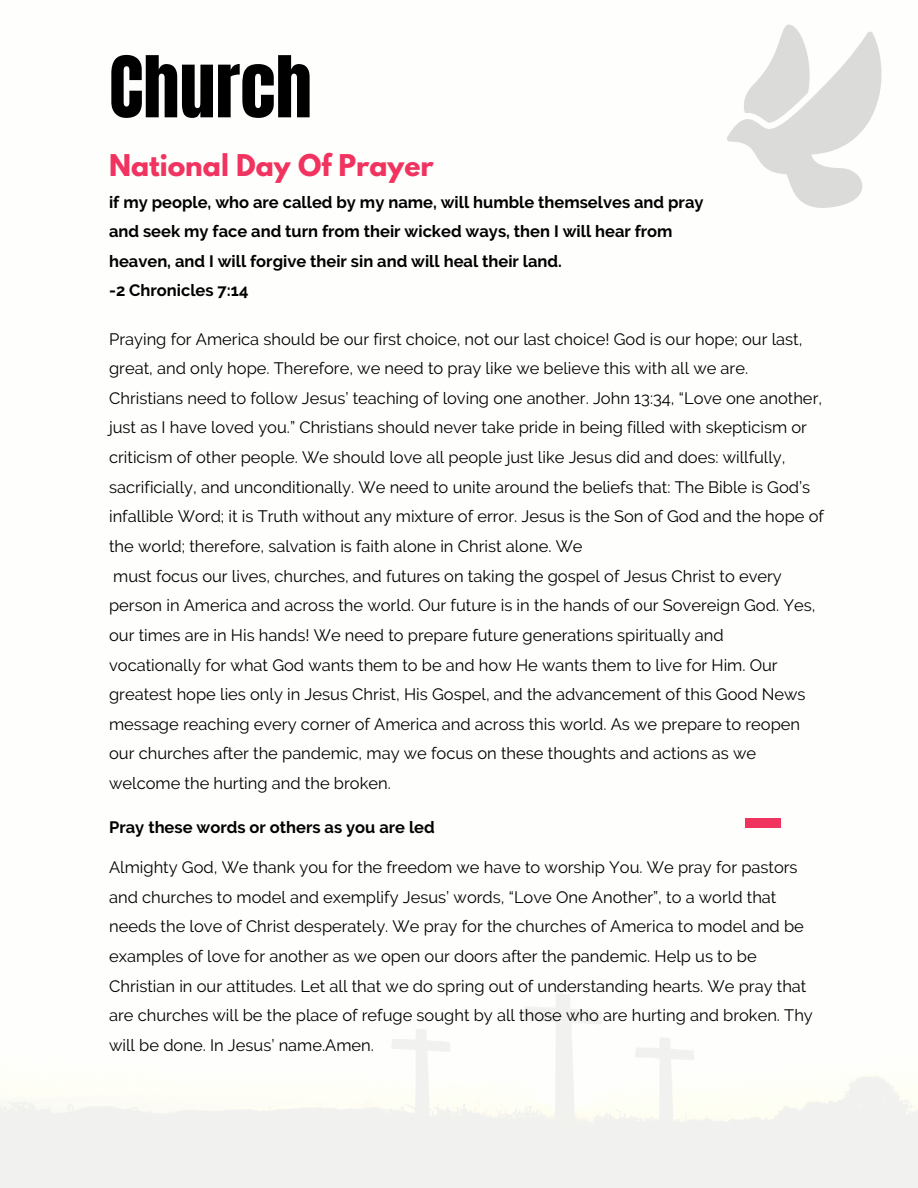
<style>
.page{position:relative;width:918px;height:1188px;background:#fff}
.page>*{position:absolute;margin:0;border:0;box-sizing:border-box;transform-origin:0 0}
.t1{font:72px "Anton";color:#000}
.t2{font:700 26.55px "League Spartan";color:#f13360}
.t3{font:16.5px/29.7px "Raleway";color:#000}
.t4{font:700 16.5px "Raleway";color:#000}
</style>
<div class="page">
<div style="left:745px;top:819px;width:36px;height:9px;background:#f13360"></div>
<svg style="left:727px;top:25px;width:155px;height:183px"></svg>
<p class="t1" style="left:109px;top:35px;width:204px">Church</p>
<p class="t2" style="left:109px;top:152px;width:326px">National Day Of Prayer</p>
<p class="t4" style="left:109px;top:193px;width:596px">if my people, who are called by my name, will humble themselves and pray</p>
<p class="t4" style="left:109px;top:222px;width:565px">and seek my face and turn from their wicked ways, then I will hear from</p>
<p class="t4" style="left:109px;top:251px;width:454px">heaven, and I will forgive their sin and will heal their land.</p>
<p class="t4" style="left:109px;top:280px;width:141px">-2 Chronicles 7:14</p>
<p class="t3" style="left:109px;top:324px;width:716px">Praying for America should be our first choice, not our last choice! God is our hope; our last, great, and only hope. Therefore, we need to pray like we believe this with all we are.<br>Christians need to follow Jesus’ teaching of loving one another. John 13:34, “Love one another, just as I have loved you.” Christians should never take pride in being filled with skepticism or criticism of other people. We should love all people just like Jesus did and does: willfully, sacrificially, and unconditionally. We need to unite around the beliefs that: The Bible is God’s infallible Word; it is Truth without any mixture of error. Jesus is the Son of God and the hope of the world; therefore, salvation is faith alone in Christ alone. We</p>
<p class="t3" style="left:109px;top:561px;width:708px">must focus our lives, churches, and futures on taking the gospel of Jesus Christ to every person in America and across the world. Our future is in the hands of our Sovereign God. Yes, our times are in His hands! We need to prepare future generations spiritually and</p>
<p class="t3" style="left:109px;top:650px;width:698px">vocationally for what God wants them to be and how He wants them to live for Him. Our greatest hope lies only in Jesus Christ, His Gospel, and the advancement of this Good News message reaching every corner of America and across this world. As we prepare to reopen our churches after the pandemic, may we focus on these thoughts and actions as we welcome the hurting and the broken.</p>
<p class="t4" style="left:109px;top:818px;width:327px">Pray these words or others as you are led</p>
<p class="t3" style="left:109px;top:852px;width:705px">Almighty God, We thank you for the freedom we have to worship You. We pray for pastors and churches to model and exemplify Jesus’ words, “Love One Another”, to a world that needs the love of Christ desperately. We pray for the churches of America to model and be examples of love for another as we open our doors after the pandemic. Help us to be Christian in our attitudes. Let all that we do spring out of understanding hearts. We pray that are churches will be the place of refuge sought by all those who are hurting and broken. Thy will be done. In Jesus’ name.Amen.</p>
</div>
